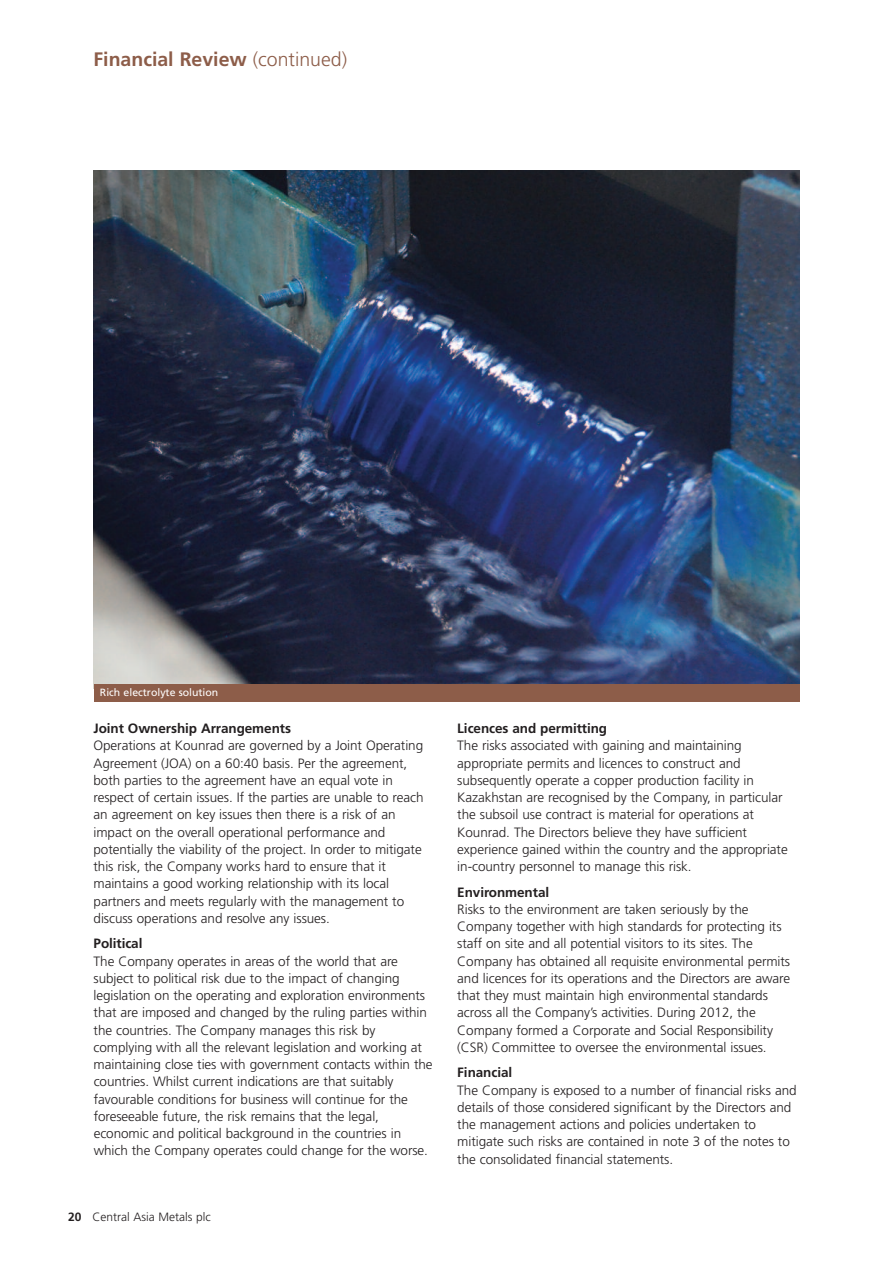
<style>
.page{position:relative;width:893px;height:1263px;background:#fff}
.page>*{position:absolute;margin:0;border:0;box-sizing:border-box;transform-origin:0 0}
.t1{font:700 19.5px "Frutiger";color:#8d5d49}
.t2{font:300 13.5px/17.2px "Frutiger";letter-spacing:-.005em;color:#231f20}
.t3{font:700 13.5px "Frutiger";letter-spacing:-.005em;color:#231f20}
.t4{font:300 12px "Frutiger";color:#231f20}
.t5{font:10.5px "Frutiger";color:#fff}
.s1{font-weight:300}
.s2{font-weight:700}
</style>
<div class="page">
<img style="left:94px;top:170px;width:705px;height:514px">
<div style="left:94px;top:684px;width:705px;height:17px;background:#8d5d49"></div>
<h1 class="t1" style="left:94px;top:51px;width:255px">Financial Review <span class="s1">(continued)</span></h1>
<p class="t5" style="left:100px;top:688px;width:120px">Rich electrolyte solution</p>
<p class="t3" style="left:94px;top:723px;width:199px">Joint Ownership Arrangements</p>
<p class="t2" style="left:94px;top:738px;width:331px">Operations at Kounrad are governed by a Joint Operating Agreement (JOA) on a 60:40 basis. Per the agreement, both parties to the agreement have an equal vote in respect of certain issues. If the parties are unable to reach an agreement on key issues then there is a risk of an impact on the overall operational performance and potentially the viability of the project. In order to mitigate this risk, the Company works hard to ensure that it maintains a good working relationship with its local partners and meets regularly with the management to discuss operations and resolve any issues.</p>
<p class="t3" style="left:94px;top:938px;width:50px">Political</p>
<p class="t2" style="left:94px;top:953px;width:341px">The Company operates in areas of the world that are subject to political risk due to the impact of changing legislation on the operating and exploration environments that are imposed and changed by the ruling parties within the countries. The Company manages this risk by complying with all the relevant legislation and working at maintaining close ties with government contacts within the countries. Whilst current indications are that suitably favourable conditions for business will continue for the foreseeable future, the risk remains that the legal, economic and political background in the countries in which the Company operates could change for the worse.</p>
<p class="t4" style="left:68px;top:1212px;width:144px"><span class="s2">20</span> Central Asia Metals plc</p>
<p class="t3" style="left:457px;top:723px;width:151px">Licences and permitting</p>
<p class="t2" style="left:457px;top:738px;width:332px">The risks associated with gaining and maintaining appropriate permits and licences to construct and subsequently operate a copper production facility in Kazakhstan are recognised by the Company, in particular the subsoil use contract is material for operations at Kounrad. The Directors believe they have sufficient experience gained within the country and the appropriate in-country personnel to manage this risk.</p>
<p class="t3" style="left:457px;top:886px;width:93px">Environmental</p>
<p class="t2" style="left:457px;top:901px;width:334px">Risks to the environment are taken seriously by the Company together with high standards for protecting its staff on site and all potential visitors to its sites. The Company has obtained all requisite environmental permits and licences for its operations and the Directors are aware that they must maintain high environmental standards across all the Company’s activities. During 2012, the Company formed a Corporate and Social Responsibility (CSR) Committee to oversee the environmental issues.</p>
<p class="t3" style="left:457px;top:1067px;width:56px">Financial</p>
<p class="t2" style="left:457px;top:1082px;width:341px">The Company is exposed to a number of financial risks and details of those considered significant by the Directors and the management actions and policies undertaken to mitigate such risks are contained in note 3 of the notes to the consolidated financial statements.</p>
</div>
